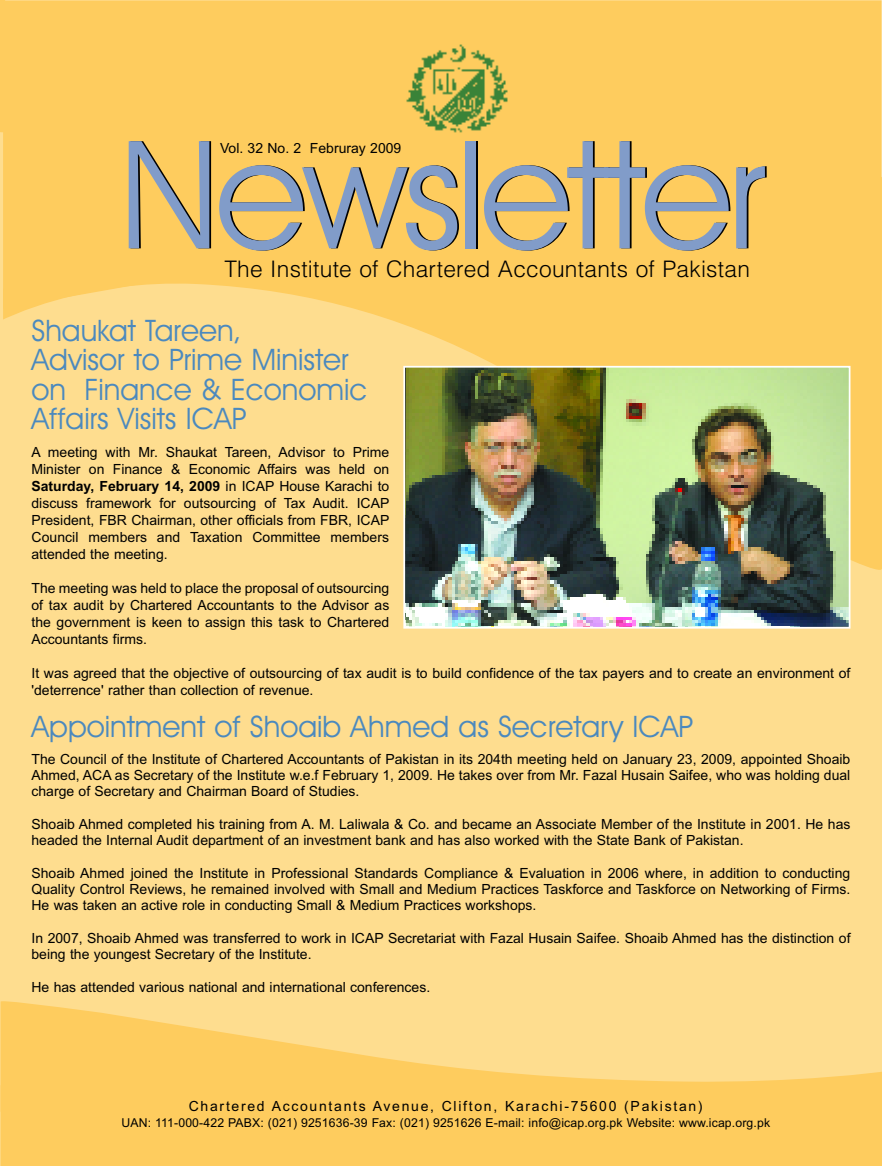
<style>
.page{position:relative;width:882px;height:1166px;background:#fff}
.page>*{position:absolute;margin:0;border:0;box-sizing:border-box;transform-origin:0 0}
.t1{font:150.67px "Avant Garde IT Cby BT";letter-spacing:-.03em;color:#000}
.t2{font:29.75px/29.2px "Avant Garde IT Cby BT";color:#4b89be}
.t3{font:300 22.75px "Helvetica";letter-spacing:.01em;color:#000}
.t4{font:14px/17px "Arial";color:#000;text-align:justify}
.t5{font:14px "Arial";letter-spacing:.12em;color:#000}
.t6{font:12.25px "Arial";letter-spacing:.01em;color:#000}
.s1{font-weight:700}
</style>
<div class="page">
<div style="left:3px;top:178px;width:879px;height:984px;background:#fedd8f"></div>
<div style="left:0;top:8px;width:5px;height:1158px;background:#fedd8f"></div>
<svg style="left:0;top:0;width:3px;height:133px"></svg>
<div style="left:1px;top:1111px;width:881px;height:55px;background:#fecc5e"></div>
<svg style="left:1px;top:1001px;width:881px;height:110px;fill:#fecc5e"></svg>
<div style="left:3px;top:0;width:879px;height:177px;background:#fecc5e"></div>
<svg style="left:3px;top:177px;width:879px;height:399px;fill:#fecc5e"></svg>
<img style="left:405px;top:42px;width:106px;height:92px">
<img style="left:406px;top:369px;width:441px;height:256px">
<div style="left:403px;top:366px;width:447px;height:262px;border:2px solid #fff"></div>
<h1 class="t1" style="left:121px;top:108px;width:648px">Newsletter</h1>
<p class="t4" style="left:220px;top:139px;width:183px">Vol. 32 No. 2 Februray 2009</p>
<h3 class="t3" style="left:224px;top:254px;width:527px">The Institute of Chartered Accountants of Pakistan</h3>
<h2 class="t2" style="left:32px;top:316px;width:338px">Shaukat Tareen,<br>Advisor to Prime Minister on Finance &amp; Economic<br>Affairs Visits ICAP</h2>
<p class="t4" style="left:31px;top:444px;width:359px">A meeting with Mr. Shaukat Tareen, Advisor to Prime Minister on Finance &amp; Economic Affairs was held on <span class="s1">Saturday, February 14, 2009</span> in ICAP House Karachi to discuss framework for outsourcing of Tax Audit. ICAP President, FBR Chairman, other officials from FBR, ICAP Council members and Taxation Committee members attended the meeting.</p>
<p class="t4" style="left:31px;top:580px;width:359px">The meeting was held to place the proposal of outsourcing of tax audit by Chartered Accountants to the Advisor as the government is keen to assign this task to Chartered Accountants firms.</p>
<p class="t4" style="left:31px;top:665px;width:820px">It was agreed that the objective of outsourcing of tax audit is to build confidence of the tax payers and to create an environment of 'deterrence' rather than collection of revenue.</p>
<h2 class="t2" style="left:32px;top:712px;width:664px">Appointment of Shoaib Ahmed as Secretary ICAP</h2>
<p class="t4" style="left:32px;top:751px;width:820px;line-height:16.3px">The Council of the Institute of Chartered Accountants of Pakistan in its 204th meeting held on January 23, 2009, appointed Shoaib Ahmed, ACA as Secretary of the Institute w.e.f February 1, 2009. He takes over from Mr. Fazal Husain Saifee, who was holding dual charge of Secretary and Chairman Board of Studies.</p>
<p class="t4" style="left:32px;top:816px;width:820px;line-height:16.3px">Shoaib Ahmed completed his training from A. M. Laliwala &amp; Co. and became an Associate Member of the Institute in 2001. He has headed the Internal Audit department of an investment bank and has also worked with the State Bank of Pakistan.</p>
<p class="t4" style="left:32px;top:865px;width:820px;line-height:16.3px">Shoaib Ahmed joined the Institute in Professional Standards Compliance &amp; Evaluation in 2006 where, in addition to conducting Quality Control Reviews, he remained involved with Small and Medium Practices Taskforce and Taskforce on Networking of Firms.<br>He was taken an active role in conducting Small &amp; Medium Practices workshops.</p>
<p class="t4" style="left:32px;top:930px;width:821px;line-height:16.3px">In 2007, Shoaib Ahmed was transferred to work in ICAP Secretariat with Fazal Husain Saifee. Shoaib Ahmed has the distinction of being the youngest Secretary of the Institute.</p>
<p class="t4" style="left:32px;top:978px;width:400px">He has attended various national and international conferences.</p>
<p class="t5" style="left:189px;top:1098px;width:515px">Chartered Accountants Avenue, Clifton, Karachi-75600 (Pakistan)</p>
<p class="t6" style="left:122px;top:1115px;width:650px">UAN: 111-000-422 PABX: (021) 9251636-39 Fax: (021) 9251626 E-mail: info@icap.org.pk Website: www.icap.org.pk</p>
</div>
